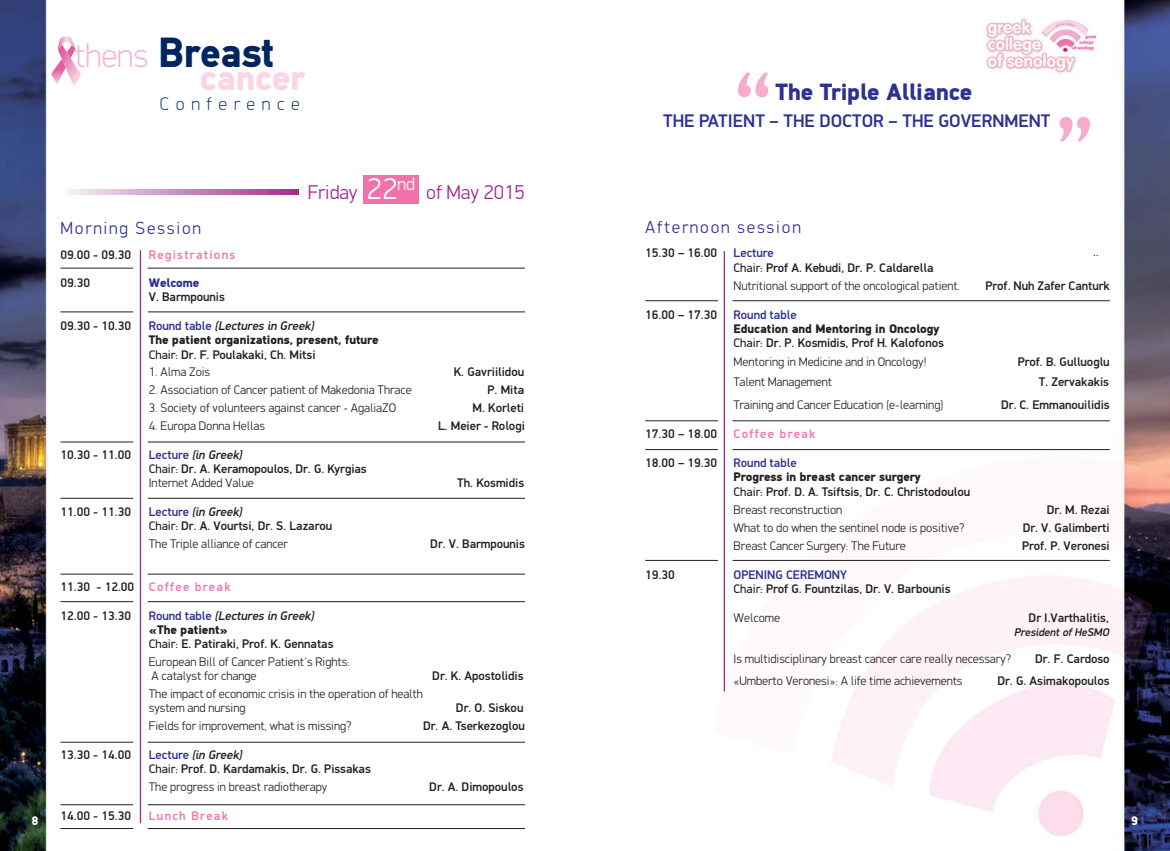
<style>
.page{position:relative;width:1170px;height:851px;background:#fff}
.page>*{position:absolute;margin:0;border:0;box-sizing:border-box;transform-origin:0 0}
.t1{font:101.25px "PF Diplomat Sans";color:#f6adcd}
.t2{font:900 42.25px "PF Din Text";color:#002561}
.t3{font:900 35.75px "PF Din Display";color:#fad5e5}
.t4{font:100 33.88px "PF Din Display";color:#f6adcd}
.t5{font:900 23.75px "PF Din Display";color:#2e3092}
.t6{font:300 20px "PF Din Display";color:#a2238e}
.t7{font:500 18.25px "PF Din Display";color:#2e3092}
.t8{font:100 18.25px "PF Din Display";letter-spacing:.36em;color:#002561}
.t9{font:300 17.5px "PF Din Display";letter-spacing:.105em;color:#2e3092}
.t10{font:500 12.5px/14.2px "PF Din Display";color:#231f20}
.t11{font:300 12.5px/14.2px "PF Din Display";color:#231f20}
.t12{font:900 12.5px/14.2px "PF Din Display";color:#231f20}
.t13{font:500 12.5px "PF Din Display";letter-spacing:.105em;color:#f172ab}
.t14{font:500 12.5px "PF Din Display";letter-spacing:.105em;color:#231f20}
.t15{font:500 12.5px "PF Din Display";color:#2e3092}
.t16{font:900 12.5px "PF Din Display";color:#2e3092}
.t17{font:900 12.5px "PF Din Display";color:#fff}
.t18{font:italic 500 11.25px "PF Din Display";color:#231f20}
.s1{font-size:30px;color:#fff}
.s2{font-weight:500;color:#2e3092}
.s3{font-weight:500;font-style:italic}
.s4{font-weight:400}
.s5{font-weight:500}
.s6{color:#2e3092}
.s7{font-style:italic}
.s8{font-weight:300}
.s9{color:#f172ab}
.s10{font-weight:900}
</style>
<div class="page">
<img style="left:0;top:0;width:1169px;height:850px">
<svg style="left:51px;top:36px;width:30px;height:50px"></svg>
<hr style="left:723px;top:251px;width:2px;height:440px;background:#a2238e">
<hr style="left:732px;top:300px;width:377px;height:1px;background:#231f20">
<hr style="left:645px;top:300px;width:73px;height:1px;background:#231f20">
<hr style="left:732px;top:420px;width:377px;height:1px;background:#231f20">
<hr style="left:645px;top:420px;width:73px;height:1px;background:#231f20">
<hr style="left:732px;top:449px;width:377px;height:1px;background:#231f20">
<hr style="left:645px;top:449px;width:73px;height:1px;background:#231f20">
<hr style="left:732px;top:560px;width:377px;height:1px;background:#231f20">
<hr style="left:645px;top:560px;width:73px;height:1px;background:#231f20">
<div style="left:363px;top:175px;width:55px;height:28px;background:#f172ab"></div>
<svg style="left:60px;top:189px;width:239px;height:5px"></svg>
<hr style="left:140px;top:250px;width:1px;height:573px;background:#a2238e">
<hr style="left:148px;top:268px;width:377px;height:1px;background:#231f20">
<hr style="left:60px;top:268px;width:73px;height:1px;background:#231f20">
<hr style="left:148px;top:311px;width:377px;height:1px;background:#231f20">
<hr style="left:60px;top:311px;width:73px;height:1px;background:#231f20">
<hr style="left:148px;top:441px;width:377px;height:1px;background:#231f20">
<hr style="left:60px;top:441px;width:73px;height:1px;background:#231f20">
<hr style="left:148px;top:498px;width:377px;height:1px;background:#231f20">
<hr style="left:60px;top:498px;width:73px;height:1px;background:#231f20">
<hr style="left:148px;top:573px;width:377px;height:1px;background:#231f20">
<hr style="left:60px;top:573px;width:73px;height:1px;background:#231f20">
<hr style="left:148px;top:601px;width:377px;height:1px;background:#231f20">
<hr style="left:60px;top:601px;width:73px;height:1px;background:#231f20">
<hr style="left:148px;top:741px;width:377px;height:1px;background:#231f20">
<hr style="left:60px;top:741px;width:73px;height:1px;background:#231f20">
<hr style="left:148px;top:804px;width:377px;height:1px;background:#231f20">
<hr style="left:60px;top:804px;width:73px;height:1px;background:#231f20">
<hr style="left:148px;top:828px;width:377px;height:1px;background:#231f20">
<hr style="left:60px;top:828px;width:73px;height:1px;background:#231f20">
<h3 class="t4" style="left:74px;top:44px;width:76px">thens</h3>
<h2 class="t2" style="left:158px;top:38px;width:117px">Breast</h2>
<h3 class="t8" style="left:160px;top:97px;width:141px">Conference</h3>
<h3 class="t3" style="left:200px;top:65px;width:106px">cancer</h3>
<h3 class="t6" style="left:308px;top:185px;width:219px">Friday <span class="s1">22</span><sup>nd</sup> of May 2015</h3>
<h3 class="t9" style="left:60px;top:222px;width:142px">Morning Session</h3>
<p class="t10" style="left:60px;top:248px;width:72px">09.00 - 09.30</p>
<p class="t13" style="left:149px;top:250px;width:88px">Registrations</p>
<p class="t10" style="left:60px;top:277px;width:31px">09.30</p>
<p class="t16" style="left:149px;top:278px;width:52px">Welcome</p>
<p class="t10" style="left:149px;top:291px;width:77px">V. Barmpounis</p>
<p class="t10" style="left:60px;top:320px;width:72px">09.30 - 10.30</p>
<p class="t12" style="left:149px;top:320px;width:231px"><span class="s2">Round table</span> <span class="s3">(Lectures in Greek)<br></span>The patient organizations, present, future<br><span class="s4">Chair:</span> <span class="s5">Dr. F. Poulakaki, Ch. Mitsi</span></p>
<p class="t11" style="left:149px;top:366px;width:63px">1. Alma Zois</p>
<p class="t10" style="left:454px;top:366px;width:72px">K. Gavriilidou</p>
<p class="t11" style="left:149px;top:384px;width:264px">2. Association of Cancer patient of Makedonia Thrace</p>
<p class="t10" style="left:487px;top:384px;width:38px">P. Mita</p>
<p class="t11" style="left:149px;top:402px;width:249px">3. Society of volunteers against cancer - AgaliaZO</p>
<p class="t10" style="left:472px;top:402px;width:53px">M. Korleti</p>
<p class="t11" style="left:149px;top:420px;width:118px">4. Europa Donna Hellas</p>
<p class="t10" style="left:438px;top:420px;width:88px">L. Meier - Rologi</p>
<p class="t10" style="left:60px;top:448px;width:72px">10.30 - 11.00</p>
<p class="t10" style="left:149px;top:448px;width:219px"><span class="s6">Lecture</span> <span class="s7">(in Greek)<br></span><span class="s4">Chair:</span> Dr. A. Keramopoulos, Dr. G. Kyrgias<br><span class="s8">Internet Added Value</span></p>
<p class="t10" style="left:457px;top:477px;width:68px">Th. Kosmidis</p>
<p class="t10" style="left:60px;top:505px;width:72px">11.00 - 11.30</p>
<p class="t10" style="left:149px;top:505px;width:185px"><span class="s6">Lecture</span> <span class="s7">(in Greek)<br></span><span class="s4">Chair:</span> Dr. A. Vourtsi, Dr. S. Lazarou</p>
<p class="t11" style="left:149px;top:538px;width:141px">The Triple alliance of cancer</p>
<p class="t10" style="left:430px;top:538px;width:96px">Dr. V. Barmpounis</p>
<p class="t14" style="left:60px;top:582px;width:171px">11.30 - 12.00 <span class="s9">Coffee break</span></p>
<p class="t10" style="left:60px;top:609px;width:72px">12.00 - 13.30</p>
<p class="t10" style="left:149px;top:609px;width:186px"><span class="s6">Round table</span> <span class="s7">(Lectures in Greek) </span><span class="s10">«The patient»<br></span><span class="s4">Chair:</span> E. Patiraki, Prof. K. Gennatas</p>
<p class="t11" style="left:149px;top:655px;width:202px">European Bill of Cancer Patient's Rights:<br>A catalyst for change</p>
<p class="t10" style="left:432px;top:670px;width:93px">Dr. K. Apostolidis</p>
<p class="t11" style="left:149px;top:688px;width:275px">The impact of economic crisis in the operation of health system and nursing</p>
<p class="t10" style="left:456px;top:702px;width:69px">Dr. O. Siskou</p>
<p class="t11" style="left:149px;top:720px;width:204px">Fields for improvement, what is missing?</p>
<p class="t10" style="left:423px;top:720px;width:103px">Dr. A. Tserkezoglou</p>
<h1 class="t1" style="left:733px;top:57px;width:41px">“</h1>
<h3 class="t5" style="left:775px;top:84px;width:198px">The Triple Alliance</h3>
<h3 class="t7" style="left:663px;top:115px;width:389px">THE PATIENT – THE DOCTOR – THE GOVERNMENT</h3>
<h1 class="t1" style="left:1054px;top:102px;width:41px">”</h1>
<h3 class="t9" style="left:645px;top:221px;width:157px">Afternoon session</h3>
<p class="t10" style="left:645px;top:247px;width:73px">15.30 – 16.00</p>
<p class="t10" style="left:733px;top:247px;width:201px"><span class="s6">Lecture<br></span><span class="s4">Chair:</span> Prof A. Κebudi, Dr. P. Caldarella</p>
<p class="t11" style="left:733px;top:280px;width:228px">Nutritional support of the oncological patient.</p>
<p class="t10" style="left:985px;top:280px;width:126px">Prof. Nuh Zafer Canturk</p>
<p class="t10" style="left:645px;top:308px;width:73px">16.00 – 17.30</p>
<p class="t15" style="left:733px;top:310px;width:64px">Round table</p>
<p class="t12" style="left:733px;top:323px;width:212px">Education and Mentoring in Oncology<br><span class="s4">Chair:</span> <span class="s5">Dr. P. Kosmidis, Prof H. Kalofonos</span></p>
<p class="t11" style="left:733px;top:355px;width:194px">Mentoring in Medicine and in Oncology!</p>
<p class="t10" style="left:1017px;top:355px;width:93px">Prof. B. Gulluoglu</p>
<p class="t11" style="left:733px;top:376px;width:100px">Talent Management</p>
<p class="t10" style="left:1038px;top:376px;width:72px">T. Zervakakis</p>
<p class="t11" style="left:733px;top:399px;width:211px">Training and Cancer Education (e-learning)</p>
<p class="t10" style="left:1001px;top:399px;width:110px">Dr. C. Emmanouilidis</p>
<p class="t10" style="left:645px;top:428px;width:73px">17.30 – 18.00</p>
<p class="t13" style="left:733px;top:429px;width:83px">Coffee break</p>
<p class="t10" style="left:645px;top:456px;width:73px">18.00 – 19.30</p>
<p class="t15" style="left:733px;top:458px;width:64px">Round table</p>
<p class="t10" style="left:733px;top:471px;width:238px"><span class="s10">Progress in breast cancer surgery<br></span><span class="s4">Chair:</span> Prof. D. A. Tsiftsis, Dr. C. Christodoulou</p>
<p class="t11" style="left:733px;top:503px;width:110px">Breast reconstruction</p>
<p class="t10" style="left:1046px;top:503px;width:64px">Dr. M. Rezai</p>
<p class="t11" style="left:733px;top:521px;width:232px">What to do when the sentinel node is positive?</p>
<p class="t10" style="left:1022px;top:521px;width:88px">Dr. V. Galimberti</p>
<p class="t11" style="left:733px;top:540px;width:174px">Breast Cancer Surgery: The Future</p>
<p class="t10" style="left:1021px;top:540px;width:89px">Prof. P. Veronesi</p>
<p class="t10" style="left:645px;top:568px;width:31px">19.30</p>
<p class="t10" style="left:733px;top:568px;width:218px"><span class="s6">OPENING CEREMONY<br></span><span class="s4">Chair:</span> Prof G. Fountzilas, Dr. V. Barbounis</p>
<p class="t11" style="left:733px;top:611px;width:48px">Welcome</p>
<p class="t10" style="left:1028px;top:611px;width:82px">Dr I.Varthalitis,</p>
<p class="t18" style="left:1014px;top:625px;width:96px">President of HeSMO</p>
<p class="t11" style="left:733px;top:653px;width:279px">Is multidisciplinary breast cancer care really necessary?</p>
<p class="t10" style="left:1035px;top:653px;width:76px">Dr. F. Cardoso</p>
<p class="t11" style="left:733px;top:675px;width:230px">«Umberto Veronesi»: A life time achievements</p>
<p class="t10" style="left:997px;top:675px;width:114px">Dr. G. Asimakopoulos</p>
<p class="t10" style="left:60px;top:748px;width:72px">13.30 - 14.00</p>
<p class="t10" style="left:149px;top:748px;width:223px"><span class="s6">Lecture</span> <span class="s7">(in Greek)<br></span><span class="s4">Chair:</span> Prof. D. Kardamakis, Dr. G. Pissakas</p>
<p class="t11" style="left:149px;top:780px;width:180px">The progress in breast radiotherapy</p>
<p class="t10" style="left:429px;top:780px;width:96px">Dr. A. Dimopoulos</p>
<p class="t10" style="left:60px;top:809px;width:72px">14.00 - 15.30</p>
<p class="t13" style="left:149px;top:811px;width:81px">Lunch Break</p>
<p class="t17" style="left:31px;top:816px;width:8px">8</p>
<p class="t17" style="left:1130px;top:816px;width:8px">9</p>
</div>
